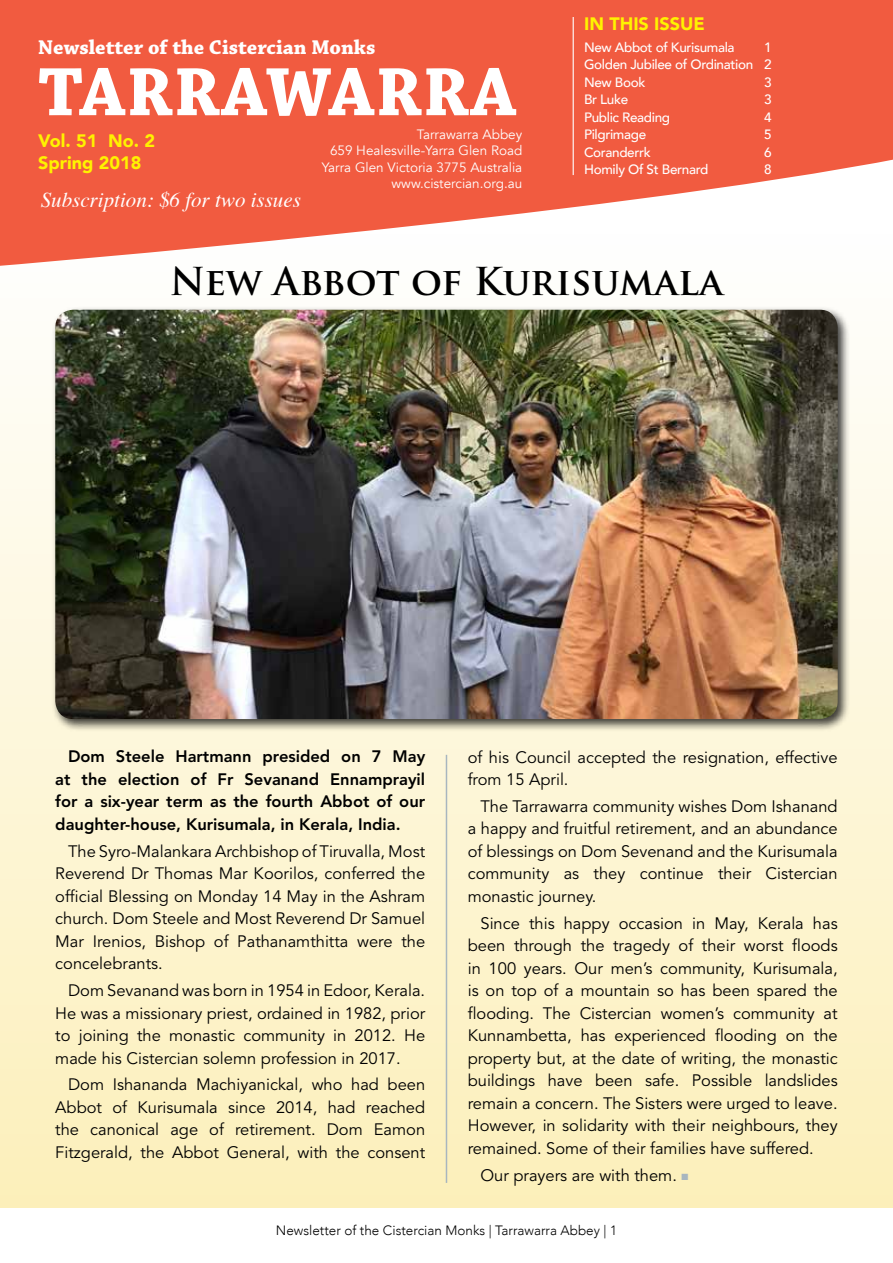
<style>
.page{position:relative;width:893px;height:1263px;background:#fff}
.page>*{position:absolute;margin:0;border:0;box-sizing:border-box;transform-origin:0 0}
.t1{font:700 72px "Chaparral Pro";letter-spacing:.01em;color:#fff}
.t2{font:700 37.5px "Trajan Pro";color:#000}
.t3{font:700 21px "Chaparral Pro";color:#fff}
.t4{font:italic 21px "Times";color:#fff}
.t5{font:900 18px/21.6px "Avenir";color:#fff200}
.t6{font:16.5px/22.5px "Avenir LT";color:#000;text-align:justify}
.t7{font:800 16.5px/22.5px "Avenir LT";color:#000;text-align:justify}
.t8{font:500 13.5px/17.4px "Avenir";letter-spacing:-.025em;color:#fff;text-align:justify}
.t9{font:13.5px/16.2px "Avenir";color:#fff;text-align:right}
.t10{font:300 13.5px "Avenir";color:#000}
.s1{color:#a8b6bf}
</style>
<div class="page">
<div style="left:1px;top:230px;width:892px;height:978px;background:linear-gradient(to bottom,#fefffe,#fcefba)"></div>
<svg style="left:0;top:0;width:893px;height:266px;fill:#f15b40"></svg>
<hr style="left:446px;top:755px;width:1px;height:428px;background:#a8b6bf">
<hr style="left:573px;top:17px;width:1px;height:158px;background:#fff">
<div style="left:52px;top:306px;width:798px;height:425px;background:#000;opacity:.75"></div>
<img style="left:55px;top:310px;width:783px;height:409px">
<p class="t3" style="left:38px;top:35px;width:339px">Newsletter of the Cistercian Monks</p>
<h1 class="t1" style="left:38px;top:50px;width:480px">TARRAWARRA</h1>
<p class="t5" style="left:38px;top:130px;width:118px">Vol. 51 No. 2<br>Spring 2018</p>
<p class="t4" style="left:41px;top:182px;width:262px">Subscription: $6 for two issues</p>
<p class="t9" style="left:322px;top:127px;width:202px">Tarrawarra Abbey<br>659 Healesville-Yarra Glen Road<br>Yarra Glen Victoria 3775 Australia www.cistercian.org.au</p>
<p class="t5" style="left:584px;top:13px;width:122px">IN THIS ISSUE</p>
<p class="t8" style="left:584px;top:38px;width:152px">New Abbot of Kurisumala</p>
<p class="t8" style="left:584px;top:38px;width:189px;text-indent:180px">1<br>Golden Jubilee of Ordination 2<br>New Book</p>
<p class="t8" style="left:764px;top:73px;width:9px">3</p>
<p class="t8" style="left:584px;top:90px;width:46px">Br Luke</p>
<p class="t8" style="left:764px;top:90px;width:9px">3</p>
<p class="t8" style="left:584px;top:108px;width:88px">Public Reading</p>
<p class="t8" style="left:764px;top:108px;width:9px">4</p>
<p class="t8" style="left:584px;top:125px;width:64px">Pilgrimage</p>
<p class="t8" style="left:764px;top:125px;width:9px">5</p>
<p class="t8" style="left:584px;top:142px;width:68px">Coranderrk</p>
<p class="t8" style="left:764px;top:142px;width:9px">6</p>
<p class="t8" style="left:584px;top:160px;width:126px">Homily Of St Bernard</p>
<p class="t8" style="left:764px;top:160px;width:9px">8</p>
<h2 class="t2" style="left:170px;top:258px;width:555px">New Abbot of Kurisumala</h2>
<p class="t7" style="left:55px;top:745px;width:371px;text-indent:13px">Dom Steele Hartmann presided on 7 May at the election of Fr Sevanand Ennamprayil for a six-year term as the fourth Abbot of our daughter-house, Kurisumala, in Kerala, India.</p>
<p class="t6" style="left:55px;top:840px;width:371px;text-indent:13px">The Syro-Malankara Archbishop of Tiruvalla, Most Reverend Dr Thomas Mar Koorilos, conferred the official Blessing on Monday 14 May in the Ashram church. Dom Steele and Most Reverend Dr Samuel Mar Irenios, Bishop of Pathanamthitta were the concelebrants.</p>
<p class="t6" style="left:55px;top:979px;width:371px;text-indent:13px">Dom Sevanand was born in 1954 in Edoor, Kerala.<br>He was a missionary priest, ordained in 1982, prior to joining the monastic community in 2012. He made his Cistercian solemn profession in 2017.</p>
<p class="t6" style="left:55px;top:1074px;width:371px;text-indent:13px">Dom Ishananda Machiyanickal, who had been Abbot of Kurisumala since 2014, had reached the canonical age of retirement. Dom Eamon Fitzgerald, the Abbot General, with the consent</p>
<p class="t6" style="left:468px;top:746px;width:371px">of his Council accepted the resignation, effective from 15 April.</p>
<p class="t6" style="left:468px;top:795px;width:371px;text-indent:13px">The Tarrawarra community wishes Dom Ishanand a happy and fruitful retirement, and an abundance of blessings on Dom Sevenand and the Kurisumala community as they continue their Cistercian monastic journey.</p>
<p class="t6" style="left:468px;top:912px;width:371px;text-indent:13px">Since this happy occasion in May, Kerala has been through the tragedy of their worst floods in 100 years. Our men’s community, Kurisumala, is on top of a mountain so has been spared the flooding. The Cistercian women’s community at Kunnambetta, has experienced flooding on the property but, at the date of writing, the monastic buildings have been safe. Possible landslides remain a concern. The Sisters were urged to leave.<br>However, in solidarity with their neighbours, they remained. Some of their families have suffered.</p>
<p class="t6" style="left:480px;top:1164px;width:209px">Our prayers are with them. <span class="s1">■</span></p>
<p class="t10" style="left:276px;top:1222px;width:343px">Newsletter of the Cistercian Monks | Tarrawarra Abbey | 1</p>
</div>
